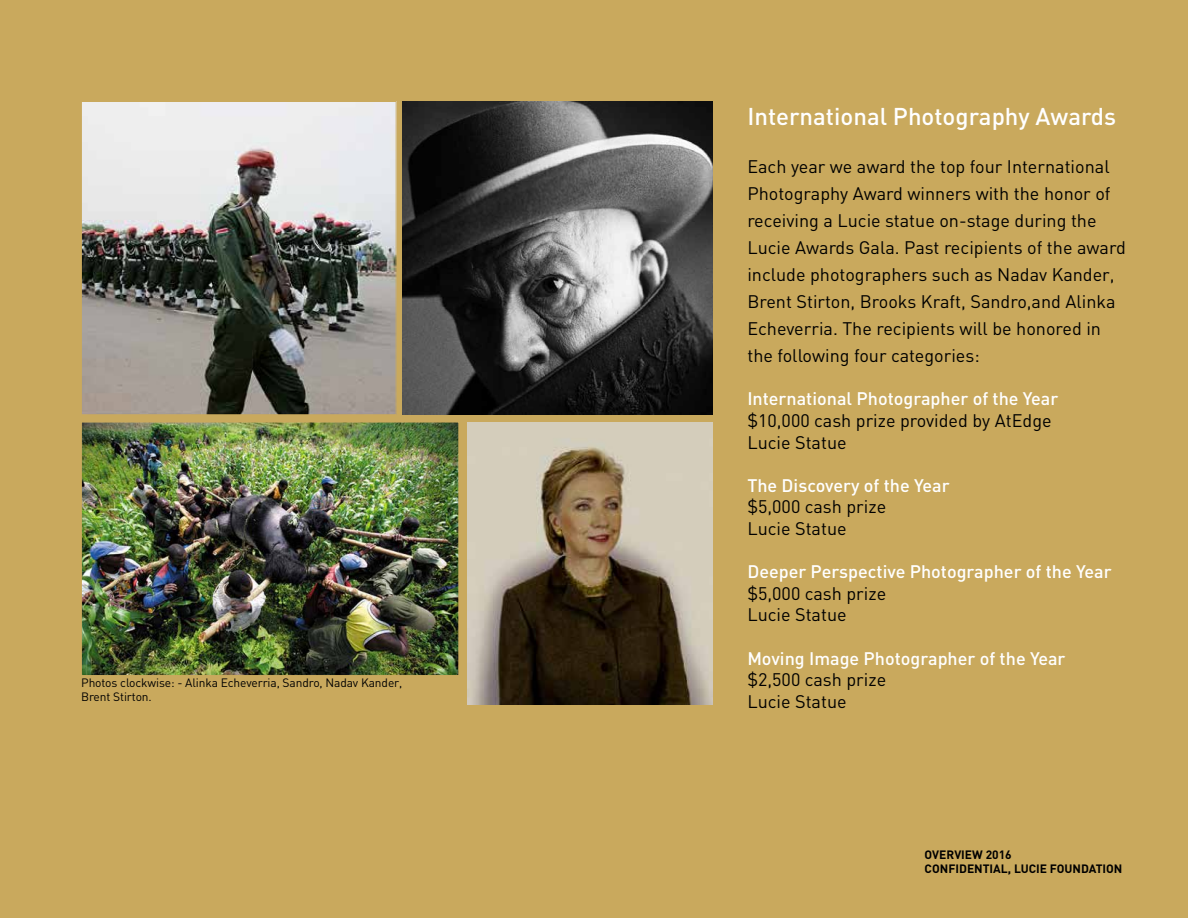
<style>
.page{position:relative;width:1188px;height:918px;background:#c9a95d}
.page>*{position:absolute;margin:0;border:0;box-sizing:border-box;transform-origin:0 0}
.t1{font:500 24px "DIN";color:#fff}
.t2{font:18px/27px "DIN";color:#000}
.t3{font:500 18px "DIN";color:#fff}
.t4{font:12px/14.4px "DIN";letter-spacing:-.01em;color:#000}
.t5{font:700 12px/14.4px "DIN";color:#000}
</style>
<div class="page">
<img style="left:403px;top:101px;width:310px;height:314px">
<img style="left:467px;top:423px;width:246px;height:282px">
<img style="left:83px;top:103px;width:311px;height:310px">
<div style="left:81px;top:101px;width:315px;height:314px;border:1px solid #c9a95d"></div>
<img style="left:83px;top:424px;width:374px;height:250px">
<div style="left:81px;top:422px;width:378px;height:254px;border:1px solid #c9a95d"></div>
<p class="t4" style="left:81px;top:675px;width:323px">Photos clockwise: - Alinka Echeverria, Sandro, Nadav Kander,<br>Brent Stirton.</p>
<h1 class="t1" style="left:747px;top:101px;width:370px">International Photography Awards</h1>
<p class="t2" style="left:747px;top:153px;width:380px">Each year we award the top four International Photography Award winners with the honor of receiving a Lucie statue on-stage during the Lucie Awards Gala. Past recipients of the award include photographers such as Nadav Kander, Brent Stirton, Brooks Kraft, Sandro,and Alinka Echeverria. The recipients will be honored in the following four categories:</p>
<p class="t3" style="left:747px;top:387px;width:313px">International Photographer of the Year</p>
<p class="t2" style="left:747px;top:409px;width:306px;line-height:21.6px">$10,000 cash prize provided by AtEdge<br>Lucie Statue</p>
<p class="t3" style="left:747px;top:474px;width:204px">The Discovery of the Year</p>
<p class="t2" style="left:747px;top:496px;width:140px;line-height:21.6px">$5,000 cash prize<br>Lucie Statue</p>
<p class="t3" style="left:747px;top:560px;width:366px">Deeper Perspective Photographer of the Year</p>
<p class="t2" style="left:747px;top:582px;width:140px;line-height:21.6px">$5,000 cash prize<br>Lucie Statue</p>
<p class="t3" style="left:747px;top:647px;width:320px">Moving Image Photographer of the Year</p>
<p class="t2" style="left:747px;top:669px;width:140px;line-height:21.6px">$2,500 cash prize<br>Lucie Statue</p>
<p class="t5" style="left:925px;top:847px;width:199px">OVERVIEW 2016<br>CONFIDENTIAL, LUCIE FOUNDATION</p>
</div>
